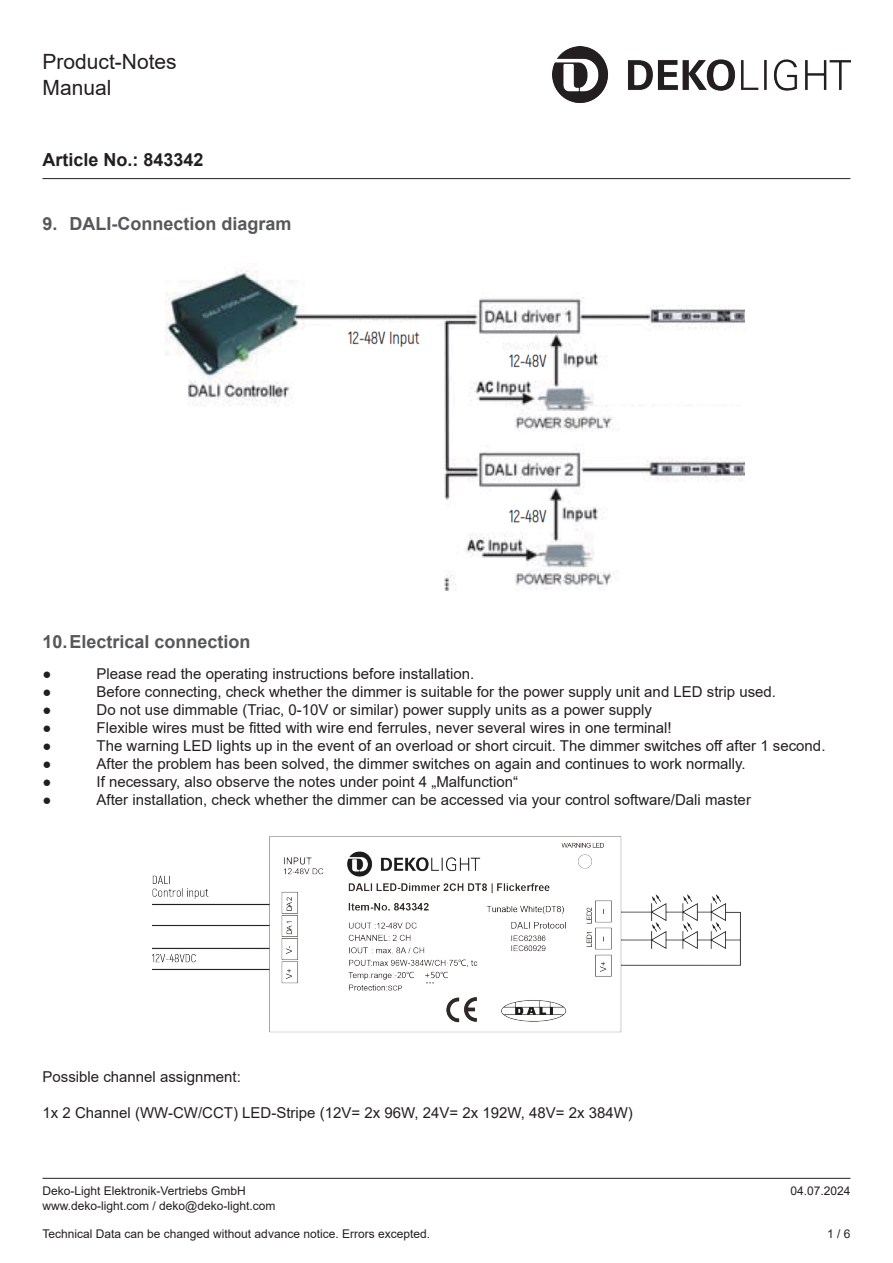
<style>
.page{position:relative;width:893px;height:1263px;background:#fff}
.page>*{position:absolute;margin:0;border:0;box-sizing:border-box;transform-origin:0 0}
.t1{font:21px/25.2px "Arial";color:#231f20}
.t2{font:700 18px "Arial";color:#57585a}
.t3{font:700 18px "Arial";color:#231f20}
.Lauftext{font:15px "Arial";color:#231f20}
.t4{font:12px "Arial";color:#231f20}
</style>
<div class="page">
<hr style="left:43px;top:178px;width:807px;height:1px;background:#231f20">
<hr style="left:43px;top:1178px;width:807px;height:1px;background:#231f20">
<img style="left:553px;top:46px;width:297px;height:56px">
<img style="left:165px;top:270px;width:579px;height:320px">
<img style="left:152px;top:836px;width:589px;height:197px">
<h1 class="t1" style="left:43px;top:49px;width:136px">Product-Notes<br>Manual</h1>
<p class="t3" style="left:43px;top:147px;width:163px">Article No.: 843342</p>
<p class="t2" style="left:43px;top:211px;width:251px">9. DALI-Connection diagram</p>
<p class="t2" style="left:43px;top:629px;width:210px">10.Electrical connection</p>
<p class="Lauftext" style="left:43px;top:663px;width:11px">●</p>
<p class="Lauftext" style="left:97px;top:663px;width:379px">Please read the operating instructions before installation.</p>
<p class="Lauftext" style="left:43px;top:681px;width:11px">●</p>
<p class="Lauftext" style="left:97px;top:681px;width:681px">Before connecting, check whether the dimmer is suitable for the power supply unit and LED strip used.</p>
<p class="Lauftext" style="left:43px;top:699px;width:11px">●</p>
<p class="Lauftext" style="left:97px;top:699px;width:557px">Do not use dimmable (Triac, 0-10V or similar) power supply units as a power supply</p>
<p class="Lauftext" style="left:43px;top:717px;width:11px">●</p>
<p class="Lauftext" style="left:97px;top:717px;width:577px">Flexible wires must be fitted with wire end ferrules, never several wires in one terminal!</p>
<p class="Lauftext" style="left:43px;top:735px;width:11px">●</p>
<p class="Lauftext" style="left:97px;top:735px;width:730px">The warning LED lights up in the event of an overload or short circuit. The dimmer switches off after 1 second.</p>
<p class="Lauftext" style="left:43px;top:753px;width:11px">●</p>
<p class="Lauftext" style="left:97px;top:753px;width:651px">After the problem has been solved, the dimmer switches on again and continues to work normally.</p>
<p class="Lauftext" style="left:43px;top:771px;width:11px">●</p>
<p class="Lauftext" style="left:97px;top:771px;width:423px">If necessary, also observe the notes under point 4 „Malfunction“</p>
<p class="Lauftext" style="left:43px;top:789px;width:11px">●</p>
<p class="Lauftext" style="left:97px;top:789px;width:656px">After installation, check whether the dimmer can be accessed via your control software/Dali master</p>
<p class="Lauftext" style="left:43px;top:1066px;width:200px">Possible channel assignment:</p>
<p class="Lauftext" style="left:43px;top:1102px;width:592px">1x 2 Channel (WW-CW/CCT) LED-Stripe (12V= 2x 96W, 24V= 2x 192W, 48V= 2x 384W)</p>
<p class="t4" style="left:43px;top:1183px;width:205px">Deko-Light Elektronik-Vertriebs GmbH</p>
<p class="t4" style="left:790px;top:1183px;width:62px">04.07.2024</p>
<p class="t4" style="left:43px;top:1197px;width:234px">www.deko-light.com / deko@deko-light.com</p>
<p class="t4" style="left:43px;top:1226px;width:389px">Technical Data can be changed without advance notice. Errors excepted.</p>
<p class="t4" style="left:827px;top:1226px;width:25px">1 / 6</p>
</div>
